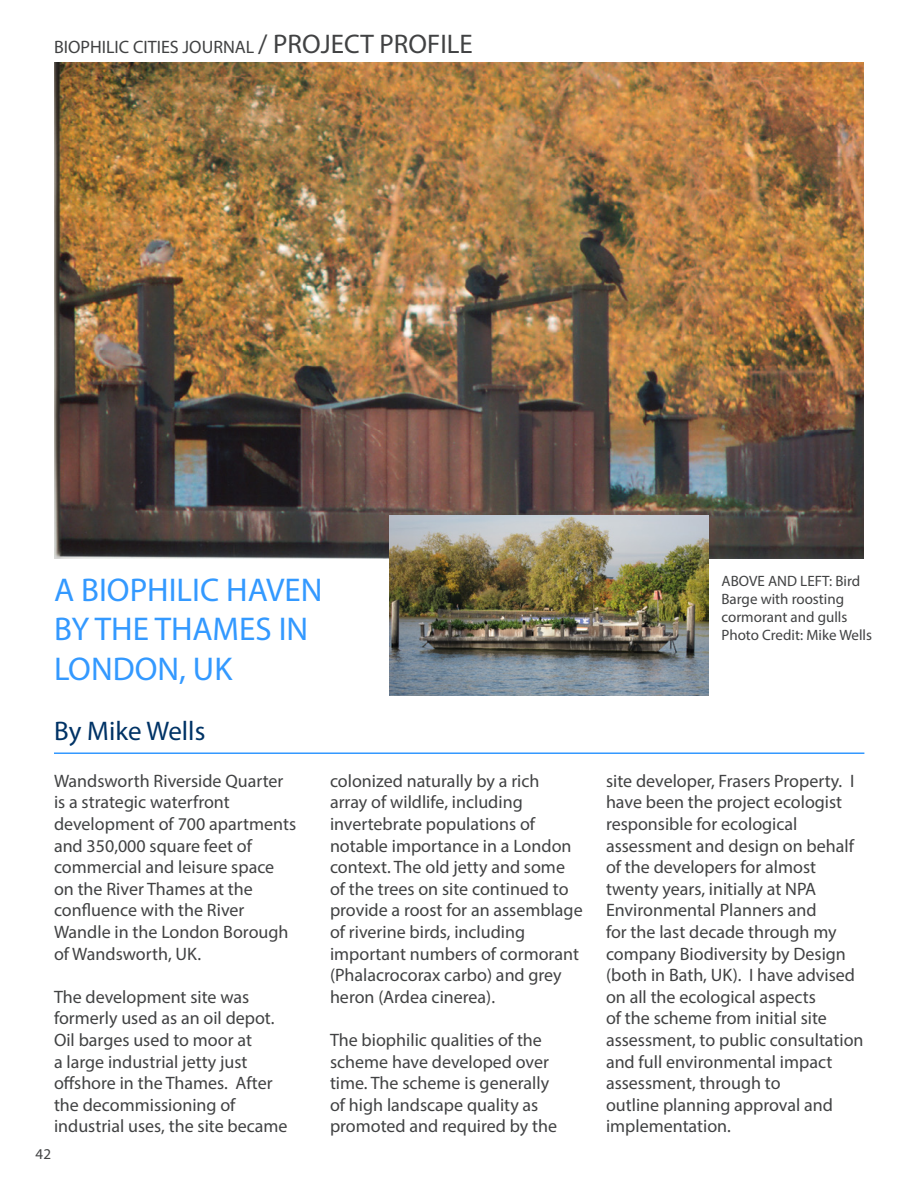
<style>
.page{position:relative;width:918px;height:1188px;background:#fff}
.page>*{position:absolute;margin:0;border:0;box-sizing:border-box;transform-origin:0 0}
.t1{font:33px/39.6px "Myriad Pro";color:#39f}
.t2{font:27px "Myriad Pro";color:#036}
.t3{font:18px/21.6px "Myriad Pro";color:#414243}
.t4{font:15px/18px "Myriad Pro";color:#414243}
.s1{font-size:27px}
</style>
<div class="page">
<img style="left:54px;top:63px;width:810px;height:495px">
<img style="left:389px;top:516px;width:320px;height:180px">
<hr style="left:54px;top:752px;width:810px;height:2px;background:#39f">
<p class="t3" style="left:54px;top:36px;width:420px">BIOPHILIC CITIES JOURNAL <span class="s1">/ PROJECT PROFILE</span></p>
<p class="t1" style="left:54px;top:569px;width:270px">A BIOPHILIC HAVEN<br>BY THE THAMES IN<br>LONDON, UK</p>
<p class="t2" style="left:54px;top:714px;width:153px">By Mike Wells</p>
<p class="t3" style="left:54px;top:770px;width:244px">Wandsworth Riverside Quarter is a strategic waterfront development of 700 apartments and 350,000 square feet of commercial and leisure space on the River Thames at the confluence with the River<br>Wandle in the London Borough of Wandsworth, UK.</p>
<p class="t3" style="left:54px;top:986px;width:235px">The development site was formerly used as an oil depot.<br>Oil barges used to moor at<br>a large industrial jetty just offshore in the Thames. After the decommissioning of industrial uses, the site became</p>
<p class="t4" style="left:36px;top:1145px;width:17px">42</p>
<p class="t3" style="left:330px;top:770px;width:254px">colonized naturally by a rich<br>array of wildlife, including invertebrate populations of notable importance in a London context. The old jetty and some of the trees on site continued to provide a roost for an assemblage of riverine birds, including important numbers of cormorant (Phalacrocorax carbo) and grey heron (Ardea cinerea).</p>
<p class="t3" style="left:330px;top:1029px;width:229px">The biophilic qualities of the scheme have developed over time. The scheme is generally of high landscape quality as promoted and required by the</p>
<p class="t4" style="left:722px;top:572px;width:140px">ABOVE AND LEFT: Bird<br>Barge with roosting cormorant and gulls</p>
<p class="t4" style="left:722px;top:626px;width:152px">Photo Credit: Mike Wells</p>
<p class="t3" style="left:606px;top:770px;width:259px">site developer, Frasers Property. I have been the project ecologist responsible for ecological assessment and design on behalf of the developers for almost twenty years, initially at NPA<br>Environmental Planners and<br>for the last decade through my company Biodiversity by Design (both in Bath, UK). I have advised on all the ecological aspects<br>of the scheme from initial site assessment, to public consultation and full environmental impact assessment, through to<br>outline planning approval and implementation.</p>
</div>
